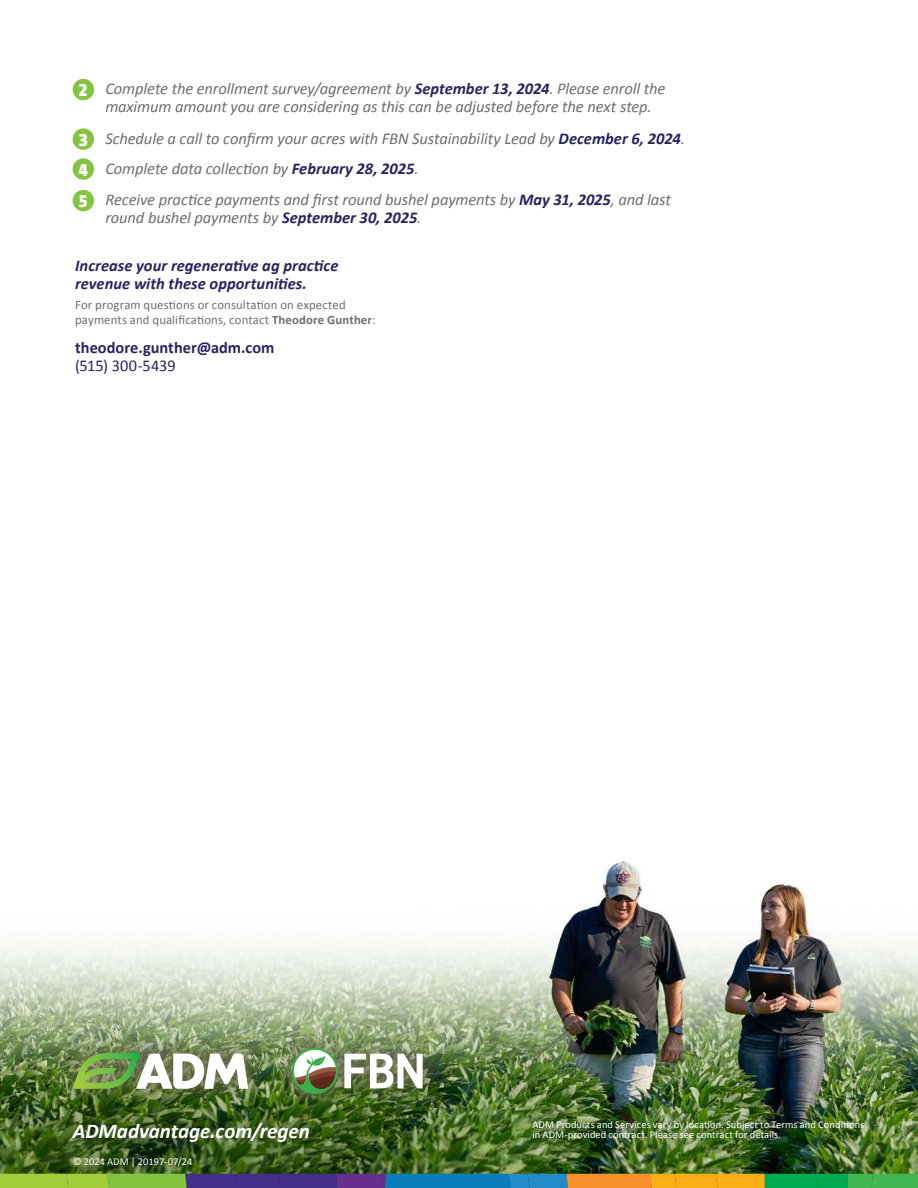
<style>
.page{position:relative;width:918px;height:1188px;background:#fff}
.page>*{position:absolute;margin:0;border:0;box-sizing:border-box;transform-origin:0 0}
.t1{font:italic 700 21px "Calibri";letter-spacing:-.005em;color:#fff}
.t2{font:italic 16.5px/18px "Calibri";letter-spacing:-.005em;color:#6d6e71}
.t3{font:italic 700 16.5px/18px "Calibri";color:#28245f}
.t4{font:700 16.5px "Calibri";color:#28245f}
.t5{font:16.5px "Calibri";color:#28245f}
.t6{font:12.75px/15px "Calibri";letter-spacing:.01em;color:#6d6e71}
.t7{font:10.5px "Calibri";letter-spacing:.005em;color:#fff}
.s1{font-family:"Camingo Dos Pro Cd";font-weight:800;font-style:normal;font-size:21.6px;color:#fff}
.s2{font-weight:700;color:#28245f}
.s3{font-weight:700}
</style>
<div class="page">
<img style="left:0;top:861px;width:918px;height:313px">
<svg style="left:0;top:1174px;width:918px;height:14px;background:#6d8b64"></svg>
<img style="left:510px;top:1097px;width:375px;height:65px">
<svg style="left:55px;top:1033px;width:215px;height:68px;background:#6d8450"></svg>
<svg style="left:73px;top:1053px;width:179px;height:36px"></svg>
<img style="left:272px;top:1028px;width:172px;height:85px">
<svg style="left:292px;top:1048px;width:46px;height:46px"></svg>
<svg style="left:344px;top:1054px;width:83px;height:34px"></svg>
<svg style="left:50px;top:1101px;width:282px;height:64px;background:#3a581d"></svg>
<div style="left:73px;top:79px;width:21px;height:21px;background:#85c441;border-radius:50%"></div>
<div style="left:73px;top:128px;width:21px;height:22px;background:#85c441;border-radius:50%"></div>
<div style="left:73px;top:158px;width:21px;height:22px;background:#85c441;border-radius:50%"></div>
<div style="left:73px;top:190px;width:21px;height:21px;background:#85c441;border-radius:50%"></div>
<p class="t2" style="left:105px;top:79px;width:562px;text-indent:-26px"><span class="s1">2</span> Complete the enrollment survey/agreement by <span class="s2">September 13, 2024</span>. Please enroll the maximum amount you are considering as this can be adjusted before the next step.</p>
<p class="t2" style="left:79px;top:123px;width:608px;line-height:30px"><span class="s1">3</span> Schedule a call to confirm your acres with FBN Sustainability Lead by <span class="s2">December 6, 2024</span>.<br><span class="s1">4</span> Complete data collection by <span class="s2">February 28, 2025</span>.</p>
<p class="t2" style="left:105px;top:190px;width:567px;text-indent:-26px"><span class="s1">5</span> Receive practice payments and first round bushel payments by <span class="s2">May 31, 2025</span>, and last round bushel payments by <span class="s2">September 30, 2025</span>.</p>
<p class="t3" style="left:75px;top:256px;width:265px">Increase your regenerative ag practice revenue with these opportunities.</p>
<p class="t6" style="left:75px;top:297px;width:302px">For program questions or consultation on expected payments and qualifications, contact <span class="s3">Theodore Gunther</span>:</p>
<p class="t4" style="left:75px;top:337px;width:201px">theodore.gunther@adm.com</p>
<p class="t5" style="left:75px;top:355px;width:102px">(515) 300-5439</p>
<p class="t7" style="left:532px;top:1117px;width:334px">ADM Products and Services vary by location. Subject to Terms and Conditions</p>
<p class="t1" style="left:73px;top:1118px;width:238px">ADMadvantage.com/regen</p>
<p class="t7" style="left:532px;top:1128px;width:250px">in ADM-provided contract. Please see contract for details.</p>
<p class="t7" style="left:73px;top:1155px;width:121px">© 2024 ADM | 20197-07/24</p>
</div>
